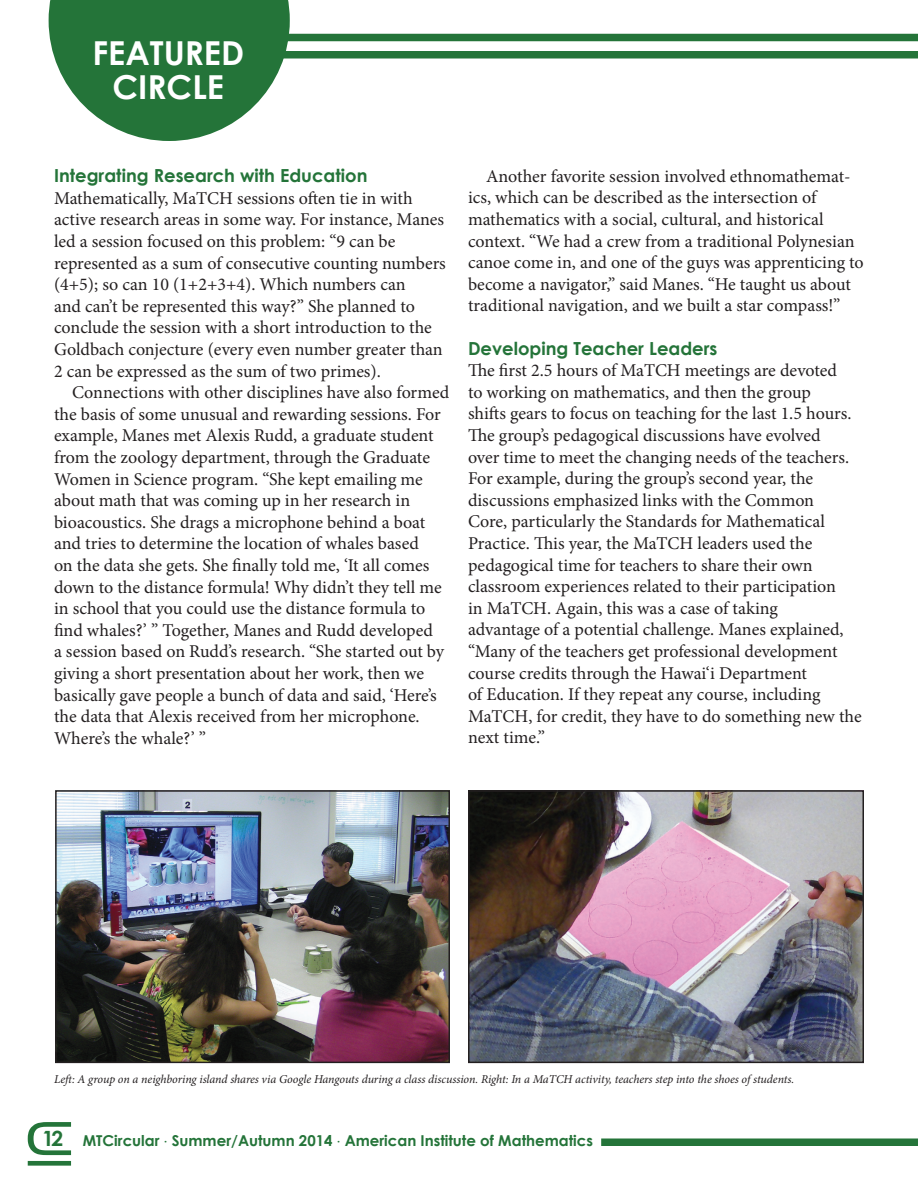
<style>
.page{position:relative;width:918px;height:1188px;background:#fff}
.page>*{position:absolute;margin:0;border:0;box-sizing:border-box;transform-origin:0 0}
.t1{font:72px "Cambria Math";color:#247439}
.t2{font:700 33px/33.6px "Century Gothic";color:#fff;text-align:center}
.t3{font:700 21px "Century Gothic";color:#247439}
.t4{font:18px/21.6px "Minion Pro";color:#231f20}
.t5{font:700 18px "Century Gothic";color:#247439}
.t6{font:700 15px "Century Gothic";color:#247439}
.t7{font:italic 12px "Minion Pro";letter-spacing:-.01em;color:#231f20}
.s1{font-family:"Palatino Linotype";font-weight:400}
</style>
<div class="page">
<div style="left:601px;top:1138px;width:317px;height:8px;background:#247439"></div>
<svg style="left:49px;top:0;width:241px;height:141px"></svg>
<div style="left:252px;top:51px;width:666px;height:7px;background:#247439"></div>
<div style="left:252px;top:34px;width:666px;height:7px;background:#247439"></div>
<img style="left:471px;top:793px;width:390px;height:267px">
<div style="left:468px;top:790px;width:396px;height:273px;border:2px solid #231f20"></div>
<img style="left:58px;top:793px;width:389px;height:267px">
<div style="left:55px;top:790px;width:395px;height:273px;border:2px solid #231f20"></div>
<h2 class="t2" style="left:92px;top:35px;width:153px">FEATURED<br>CIRCLE</h2>
<p class="t5" style="left:54px;top:164px;width:315px">Integrating Research with Education</p>
<p class="t4" style="left:54px;top:187px;width:393px">Mathematically, MaTCH sessions often tie in with active research areas in some way. For instance, Manes led a session focused on this problem: “9 can be represented as a sum of consecutive counting numbers (4+5); so can 10 (1+2+3+4). Which numbers can<br>and can’t be represented this way?” She planned to conclude the session with a short introduction to the Goldbach conjecture (every even number greater than 2 can be expressed as the sum of two primes).</p>
<p class="t4" style="left:54px;top:382px;width:397px;text-indent:18px">Connections with other disciplines have also formed the basis of some unusual and rewarding sessions. For example, Manes met Alexis Rudd, a graduate student from the zoology department, through the Graduate Women in Science program. “She kept emailing me about math that was coming up in her research in bioacoustics. She drags a microphone behind a boat and tries to determine the location of whales based<br>on the data she gets. She finally told me, ‘It all comes down to the distance formula! Why didn’t they tell me in school that you could use the distance formula to find whales?’ ” Together, Manes and Rudd developed<br>a session based on Rudd’s research. “She started out by giving a short presentation about her work, then we basically gave people a bunch of data and said, ‘Here’s the data that Alexis received from her microphone.<br>Where’s the whale?’ ”</p>
<p class="t4" style="left:468px;top:165px;width:397px;text-indent:18px">Another favorite session involved ethnomathemat&shy;ics, which can be described as the intersection of mathematics with a social, cultural, and historical context. “We had a crew from a traditional Polynesian canoe come in, and one of the guys was apprenticing to become a navigator,” said Manes. “He taught us about traditional navigation, and we built a star compass!”</p>
<p class="t5" style="left:468px;top:337px;width:251px">Developing Teacher Leaders</p>
<p class="t4" style="left:468px;top:360px;width:395px">The first 2.5 hours of MaTCH meetings are devoted<br>to working on mathematics, and then the group<br>shifts gears to focus on teaching for the last 1.5 hours.<br>The group’s pedagogical discussions have evolved<br>over time to meet the changing needs of the teachers.<br>For example, during the group’s second year, the discussions emphasized links with the Common<br>Core, particularly the Standards for Mathematical Practice. This year, the MaTCH leaders used the pedagogical time for teachers to share their own classroom experiences related to their participation<br>in MaTCH. Again, this was a case of taking<br>advantage of a potential challenge. Manes explained, “Many of the teachers get professional development course credits through the Hawai‘i Department<br>of Education. If they repeat any course, including MaTCH, for credit, they have to do something new the next time.”</p>
<p class="t7" style="left:54px;top:1071px;width:742px">Left: A group on a neighboring island shares via Google Hangouts during a class discussion. Right: In a MaTCH activity, teachers step into the shoes of students.</p>
<h1 class="t1" style="left:22px;top:1097px;width:55px">ك</h1>
<p class="t3" style="left:42px;top:1124px;width:23px">12</p>
<p class="t6" style="left:83px;top:1131px;width:512px">MTCircular <span class="s1">·</span> Summer/Autumn 2014 <span class="s1">·</span> American Institute of Mathematics</p>
</div>
